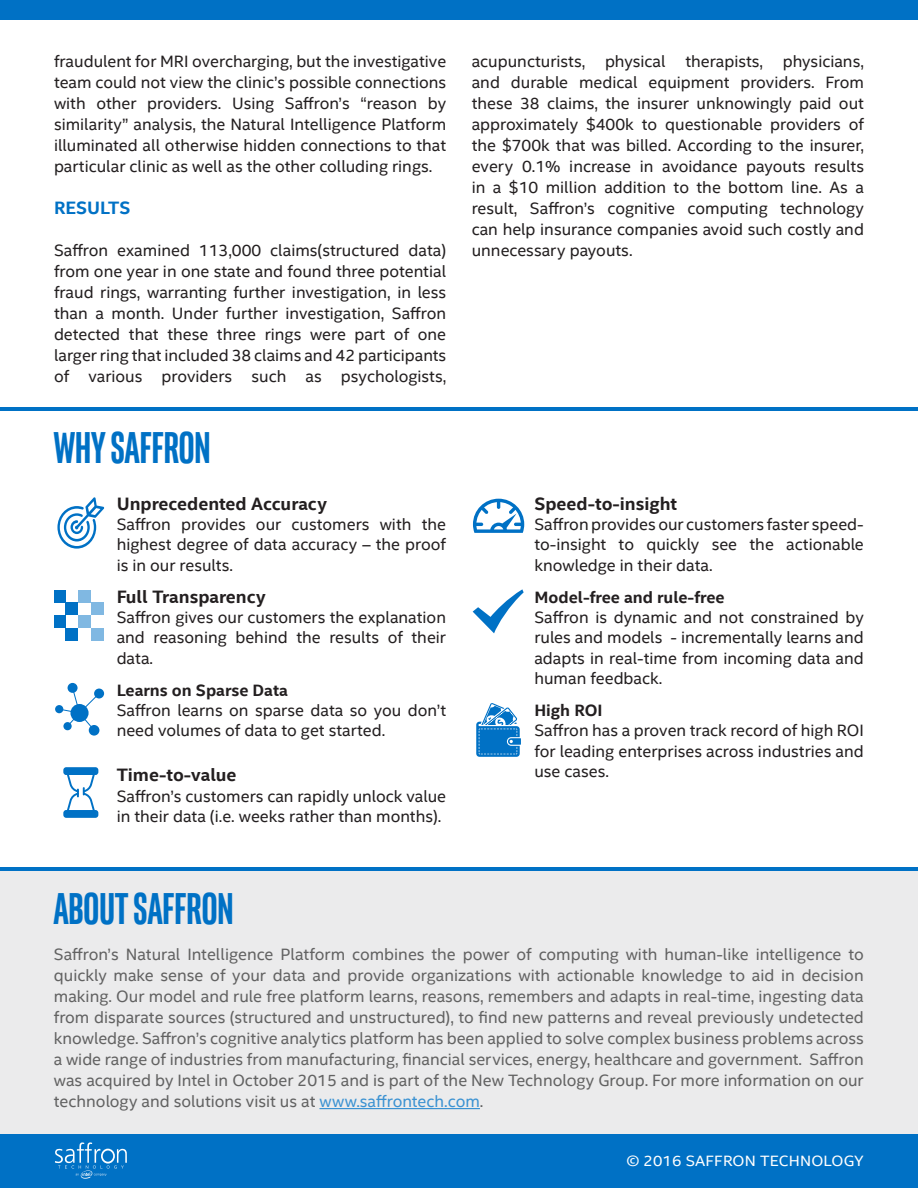
<style>
.page{position:relative;width:918px;height:1188px;background:#fff}
.page>*{position:absolute;margin:0;border:0;box-sizing:border-box;transform-origin:0 0}
.t1{font:700 45px "Intel Clear Pro";color:#0071c5}
.t2{font:700 18px "Intel Clear";color:#231f20}
.t3{font:700 18px "Intel Clear";color:#0071c5}
.t4{font:16.5px/21px "Intel Clear";color:#231f20;text-align:justify}
.t5{font:16.5px/21px "Intel Clear";color:#626262;text-align:justify}
.t6{font:700 16.5px "Intel Clear";color:#231f20}
.t7{font:15px "Intel Clear";letter-spacing:.01em;color:#fff;scale:1.05 1}
.s1{color:#3b92d2}
</style>
<div class="page">
<div style="left:0;top:1134px;width:918px;height:54px;background:#0071c5"></div>
<svg style="left:55px;top:1142px;width:72px;height:37px"></svg>
<div style="left:0;top:0;width:918px;height:20px;background:#0071c5"></div>
<div style="left:0;top:870px;width:918px;height:264px;background:#ebebec"></div>
<hr style="left:320px;top:1108px;width:160px;height:1px;background:#3b92d2">
<hr style="left:0;top:867px;width:918px;height:4px;background:#0071c5">
<hr style="left:0;top:407px;width:918px;height:4px;background:#0071c5">
<svg style="left:57px;top:497px;width:47px;height:52px"></svg>
<div style="left:94px;top:689px;width:10px;height:9px;background:#0071c5;border-radius:50%"></div>
<svg style="left:68px;top:683px;width:10px;height:10px"></svg>
<div style="left:55px;top:705px;width:8px;height:8px;background:#0071c5;border-radius:50%"></div>
<div style="left:89px;top:725px;width:10px;height:11px;background:#0071c5;border-radius:50%"></div>
<svg style="left:58px;top:687px;width:42px;height:44px"></svg>
<svg style="left:473px;top:589px;width:51px;height:44px"></svg>
<svg style="left:476px;top:703px;width:45px;height:53px"></svg>
<div style="left:54px;top:590px;width:12px;height:13px;background:#0071c5"></div>
<div style="left:66px;top:603px;width:12px;height:12px;background:#0071c5"></div>
<div style="left:54px;top:615px;width:12px;height:13px;background:#0071c5"></div>
<div style="left:66px;top:628px;width:12px;height:13px;background:#0071c5"></div>
<div style="left:78px;top:590px;width:13px;height:13px;background:#80b8e2"></div>
<div style="left:91px;top:603px;width:13px;height:12px;background:#80b8e2"></div>
<div style="left:78px;top:615px;width:13px;height:13px;background:#80b8e2"></div>
<div style="left:91px;top:628px;width:13px;height:13px;background:#80b8e2"></div>
<svg style="left:473px;top:499px;width:51px;height:34px"></svg>
<svg style="left:63px;top:767px;width:35px;height:51px"></svg>
<div style="left:67px;top:769px;width:27px;height:6px;background:#0071c5"></div>
<div style="left:65px;top:768px;width:32px;height:6px;background:#0071c5"></div>
<div style="left:65px;top:811px;width:32px;height:6px;background:#0071c5"></div>
<p class="t4" style="left:54px;top:50px;width:394px">fraudulent for MRI overcharging, but the investigative team could not view the clinic’s possible connections with other providers. Using Saffron’s “reason by similarity” analysis, the Natural Intelligence Platform illuminated all otherwise hidden connections to that particular clinic as well as the other colluding rings.</p>
<p class="t3" style="left:54px;top:196px;width:78px">RESULTS</p>
<p class="t4" style="left:54px;top:239px;width:394px">Saffron examined 113,000 claims(structured data) from one year in one state and found three potential fraud rings, warranting further investigation, in less than a month. Under further investigation, Saffron detected that these three rings were part of one larger ring that included 38 claims and 42 participants of various providers such as psychologists,</p>
<h1 class="t1" style="left:54px;top:420px;width:158px">WHY SAFFRON</h1>
<p class="t2" style="left:117px;top:492px;width:212px">Unprecedented Accuracy</p>
<p class="t4" style="left:117px;top:514px;width:331px;line-height:20.2px">Saffron provides our customers with the highest degree of data accuracy – the proof is in our results.</p>
<p class="t2" style="left:117px;top:585px;width:151px">Full Transparency</p>
<p class="t4" style="left:117px;top:607px;width:331px;line-height:20.2px">Saffron gives our customers the explanation and reasoning behind the results of their data.</p>
<p class="t6" style="left:117px;top:679px;width:173px">Learns on Sparse Data</p>
<p class="t4" style="left:117px;top:700px;width:331px;line-height:20.2px">Saffron learns on sparse data so you don’t need volumes of data to get started.</p>
<p class="t2" style="left:117px;top:763px;width:121px">Time-to-value</p>
<p class="t4" style="left:117px;top:786px;width:331px;line-height:20.2px">Saffron’s customers can rapidly unlock value in their data (i.e. weeks rather than months).</p>
<p class="t4" style="left:472px;top:50px;width:394px">acupuncturists, physical therapists, physicians, and durable medical equipment providers. From these 38 claims, the insurer unknowingly paid out approximately $400k to questionable providers of the $700k that was billed. According to the insurer, every 0.1% increase in avoidance payouts results in a $10 million addition to the bottom line. As a result, Saffron’s cognitive computing technology can help insurance companies avoid such costly and unnecessary payouts.</p>
<p class="t2" style="left:534px;top:492px;width:144px">Speed-to-insight</p>
<p class="t4" style="left:534px;top:514px;width:331px;line-height:20.2px">Saffron provides our customers faster speed&shy;to-insight to quickly see the actionable knowledge in their data.</p>
<p class="t6" style="left:534px;top:586px;width:192px">Model-free and rule-free</p>
<p class="t4" style="left:534px;top:607px;width:331px;line-height:20.2px">Saffron is dynamic and not constrained by rules and models - incrementally learns and adapts in real-time from incoming data and human feedback.</p>
<p class="t6" style="left:534px;top:700px;width:70px">High ROI</p>
<p class="t4" style="left:534px;top:720px;width:331px;line-height:20.2px">Saffron has a proven track record of high ROI for leading enterprises across industries and use cases.</p>
<h1 class="t1" style="left:54px;top:881px;width:181px">ABOUTSAFFRON</h1>
<p class="t5" style="left:54px;top:944px;width:812px">Saffron’s Natural Intelligence Platform combines the power of computing with human-like intelligence to quickly make sense of your data and provide organizations with actionable knowledge to aid in decision making. Our model and rule free platform learns, reasons, remembers and adapts in real-time, ingesting data from disparate sources (structured and unstructured), to find new patterns and reveal previously undetected knowledge. Saffron’s cognitive analytics platform has been applied to solve complex business problems across a wide range of industries from manufacturing, financial services, energy, healthcare and government. Saffron was acquired by Intel in October 2015 and is part of the New Technology Group. For more information on our technology and solutions visit us at <span class="s1">www.saffrontech.com</span>.</p>
<p class="t7" style="left:626px;top:1151px;width:228px">© 2016 SAFFRON TECHNOLOGY</p>
</div>
